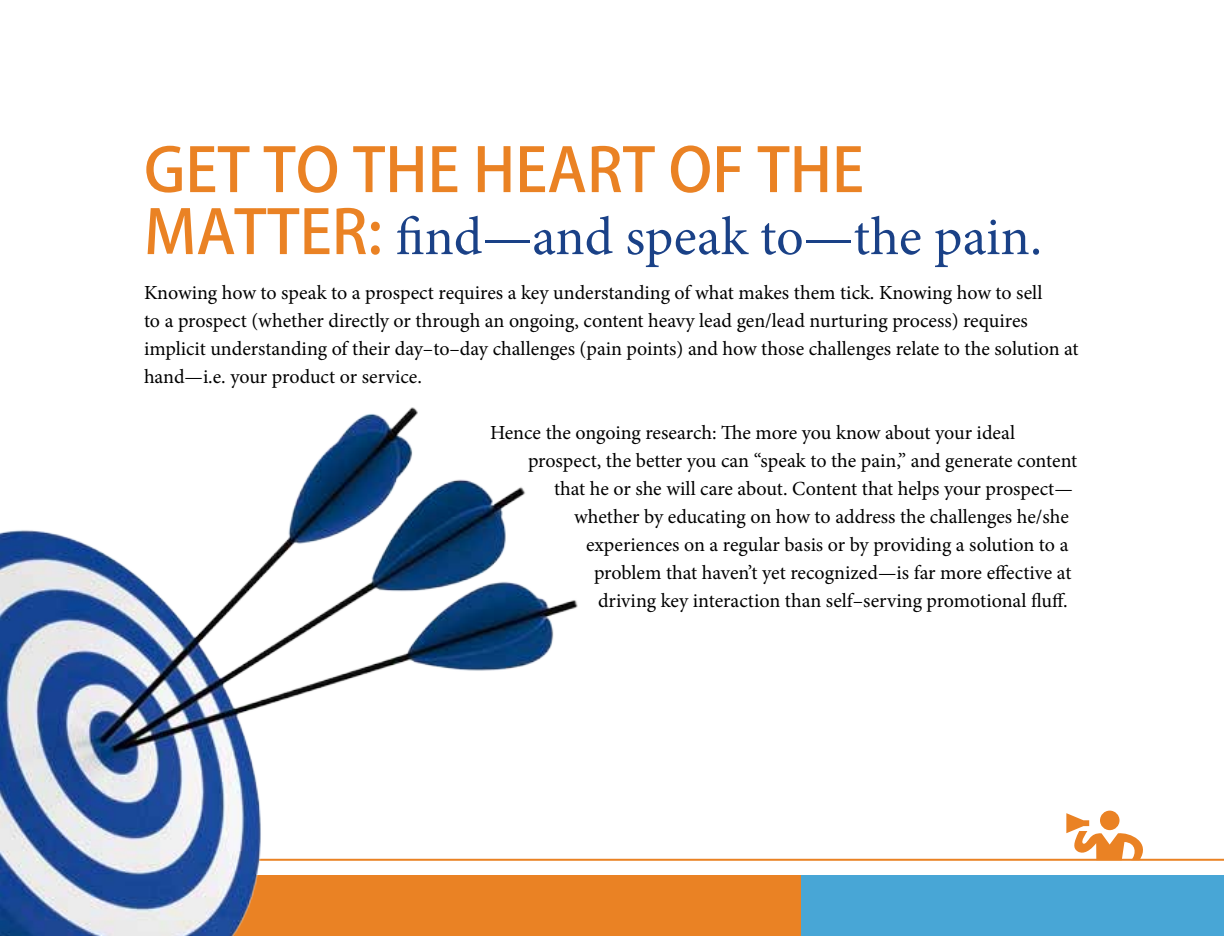
<style>
.page{position:relative;width:1224px;height:936px;background:#fff}
.page>*{position:absolute;margin:0;border:0;box-sizing:border-box;transform-origin:0 0}
.t1{font:500 60px "Koz Go Pro";color:#ea8224}
.t2{font:54px "Minion Pro";letter-spacing:-.005em;color:#1a4187}
.t3{font:20px/28px "Minion Pro";letter-spacing:-.005em;color:#000}
.s1{font-family:"Koz Go Pro";font-weight:500;font-size:60px;color:#ea8224}
</style>
<div class="page">
<div style="left:0;top:875px;width:1224px;height:61px;background:#ea8224"></div>
<div style="left:801px;top:875px;width:423px;height:61px;background:#48a6d6"></div>
<hr style="left:0;top:859px;width:1224px;height:2px;background:#ea8224">
<svg style="left:1066px;top:811px;width:85px;height:48px"></svg>
<img style="left:0;top:407px;width:597px;height:529px">
<h1 class="t1" style="left:144px;top:132px;width:722px">GET TO THE HEART OF THE</h1>
<h2 class="t2" style="left:144px;top:201px;width:900px"><span class="s1">MATTER:</span> find—and speak to—the pain.</h2>
<p class="t3" style="left:144px;top:279px;width:936px">Knowing how to speak to a prospect requires a key understanding of what makes them tick. Knowing how to sell<br>to a prospect (whether directly or through an ongoing, content heavy lead gen/lead nurturing process) requires implicit understanding of their day–to–day challenges (pain points) and how those challenges relate to the solution at hand—i.e. your product or service.</p>
<p class="t3" style="left:490px;top:419px;width:527px">Hence the ongoing research: The more you know about your ideal</p>
<p class="t3" style="left:528px;top:447px;width:551px">prospect, the better you can “speak to the pain,” and generate content</p>
<p class="t3" style="left:554px;top:475px;width:520px">that he or she will care about. Content that helps your prospect—</p>
<p class="t3" style="left:574px;top:503px;width:496px">whether by educating on how to address the challenges he/she</p>
<p class="t3" style="left:586px;top:531px;width:484px">experiences on a regular basis or by providing a solution to a</p>
<p class="t3" style="left:594px;top:559px;width:479px">problem that haven’t yet recognized—is far more effective at</p>
<p class="t3" style="left:598px;top:587px;width:471px">driving key interaction than self–serving promotional fluff.</p>
</div>
